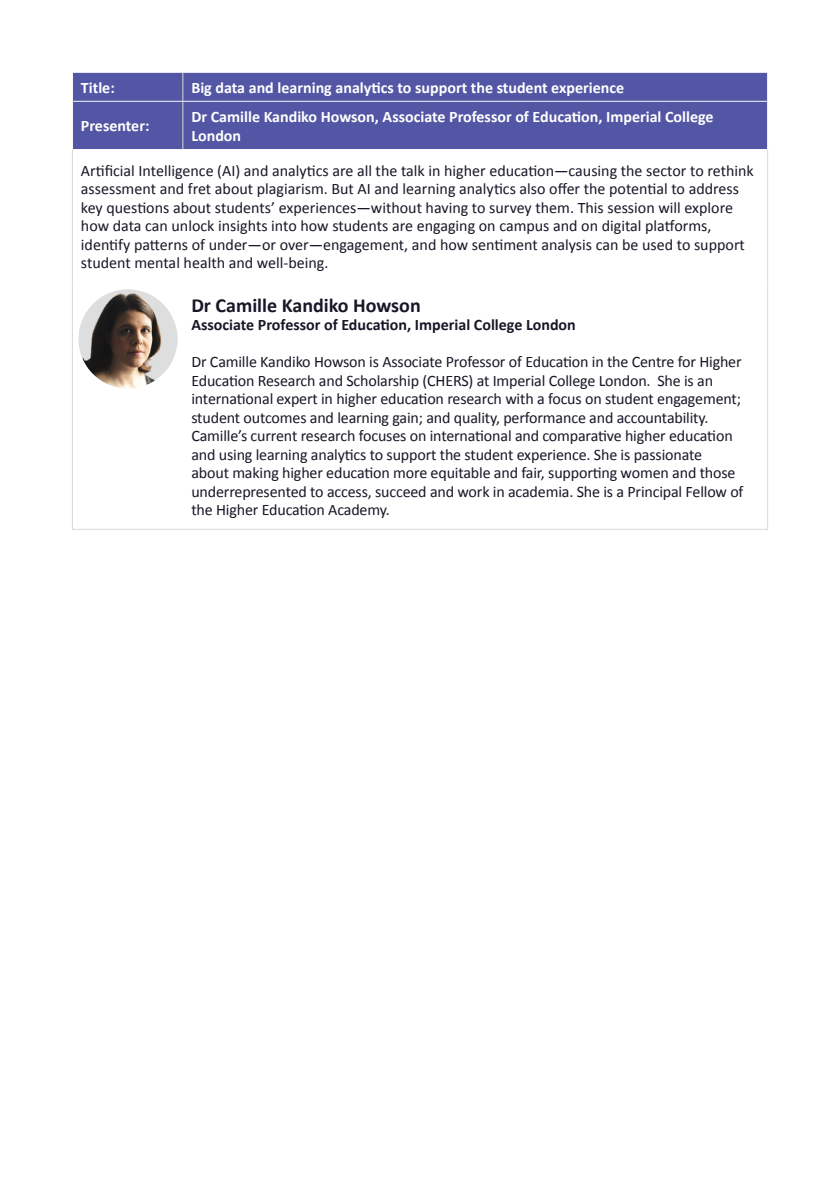
<style>
.page{position:relative;width:840px;height:1191px;background:#fff}
.page>*{position:absolute;margin:0;border:0;box-sizing:border-box;transform-origin:0 0}
.t1{font:700 20px "Calibri";color:#171727}
.t2{font:16px/18.4px "Calibri";letter-spacing:-.01em;color:#171727}
.t3{font:700 16px/19.2px "Calibri";color:#fff}
.t4{font:700 16px "Calibri";color:#171727}
</style>
<div class="page">
<div style="left:73px;top:73px;width:693px;height:76px;background:#5356a5"></div>
<svg style="left:182px;top:73px;width:1px;height:28px"></svg>
<hr style="left:182px;top:102px;width:1px;height:47px;background:#dad9d9">
<svg style="left:766px;top:73px;width:1px;height:28px"></svg>
<hr style="left:73px;top:101px;width:110px;height:1px;background:#f7f7fb">
<hr style="left:183px;top:101px;width:584px;height:1px;background:#f7f7fb">
<hr style="left:72px;top:149px;width:111px;height:1px;background:#f7f7fb">
<hr style="left:183px;top:149px;width:584px;height:1px;background:#f7f7fb">
<hr style="left:72px;top:150px;width:1px;height:132px;background:#dad9d9">
<hr style="left:766px;top:150px;width:1px;height:132px;background:#dad9d9">
<hr style="left:72px;top:282px;width:1px;height:247px;background:#dad9d9">
<hr style="left:766px;top:282px;width:1px;height:247px;background:#dad9d9">
<hr style="left:72px;top:529px;width:111px;height:1px;background:#dad9d9">
<hr style="left:183px;top:529px;width:584px;height:1px;background:#dad9d9">
<img style="left:78px;top:289px;width:99px;height:99px;border-radius:50px">
<p class="t3" style="left:81px;top:77px;width:35px">Title:</p>
<p class="t3" style="left:191px;top:77px;width:434px">Big data and learning analytics to support the student experience</p>
<p class="t3" style="left:81px;top:116px;width:70px">Presenter:</p>
<p class="t3" style="left:191px;top:106px;width:523px">Dr Camille Kandiko Howson, Associate Professor of Education, Imperial College<br>London</p>
<p class="t2" style="left:81px;top:161px;width:674px">Artificial Intelligence (AI) and analytics are all the talk in higher education—causing the sector to rethink assessment and fret about plagiarism. But AI and learning analytics also offer the potential to address key questions about students’ experiences—without having to survey them. This session will explore how data can unlock insights into how students are engaging on campus and on digital platforms, identify patterns of under—or over—engagement, and how sentiment analysis can be used to support student mental health and well-being.</p>
<p class="t1" style="left:191px;top:291px;width:231px">Dr Camille Kandiko Howson</p>
<p class="t4" style="left:191px;top:313px;width:386px">Associate Professor of Education, Imperial College London</p>
<p class="t2" style="left:191px;top:352px;width:553px">Dr Camille Kandiko Howson is Associate Professor of Education in the Centre for Higher Education Research and Scholarship (CHERS) at Imperial College London. She is an international expert in higher education research with a focus on student engagement; student outcomes and learning gain; and quality, performance and accountability.<br>Camille’s current research focuses on international and comparative higher education and using learning analytics to support the student experience. She is passionate about making higher education more equitable and fair, supporting women and those underrepresented to access, succeed and work in academia. She is a Principal Fellow of the Higher Education Academy.</p>
</div>
